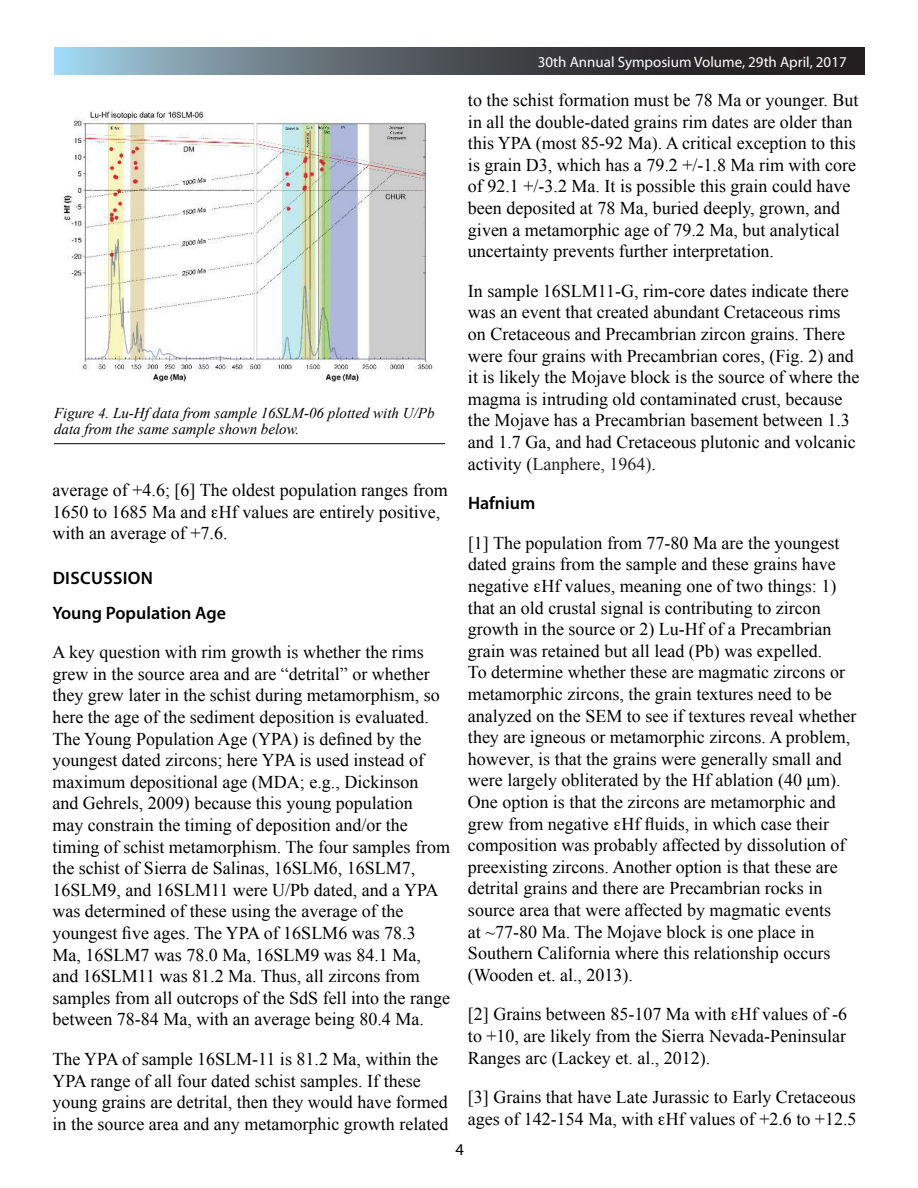
<style>
.page{position:relative;width:918px;height:1188px;background:#fff}
.page>*{position:absolute;margin:0;border:0;box-sizing:border-box;transform-origin:0 0}
.t1{font:18px/21.6px "Times New Roman";color:#000}
.t2{font:600 18px/35.1px "Myriad Pro";color:#000}
.t3{font:16.5px "Myriad Pro";color:#000}
.t4{font:italic 15px/16.5px "Times New Roman";color:#000}
.t5{font:15px "Myriad Pro";color:#fff}
.s1{color:#222}
</style>
<div class="page">
<img style="left:55px;top:48px;width:810px;height:26px">
<img style="left:62px;top:110px;width:371px;height:272px">
<hr style="left:54px;top:443px;width:391px;height:1px;background:#000">
<p class="t4" style="left:54px;top:406px;width:382px">Figure 4. Lu-Hf data from sample 16SLM-06 plotted with U/Pb data from the same sample shown below.</p>
<p class="t1" style="left:52px;top:481px;width:397px">average of +4.6; [6] The oldest population ranges from<br>1650 to 1685 Ma and Hf values are entirely positive, with an average of +7.6.</p>
<p class="t2" style="left:52px;top:561px;width:175px">DISCUSSION<br>Young Population Age</p>
<p class="t1" style="left:52px;top:643px;width:399px">A key question with rim growth is whether the rims grew in the source area and are “detrital” or whether they grew later in the schist during metamorphism, so here the age of the sediment deposition is evaluated.<br>The Young Population Age (YPA) is defined by the youngest dated zircons; here YPA is used instead of maximum depositional age (MDA; e.g., Dickinson<br>and Gehrels, 2009) because this young population<br>may constrain the timing of deposition and/or the timing of schist metamorphism. The four samples from the schist of Sierra de Salinas, 16SLM6, 16SLM7, 16SLM9, and 16SLM11 were U/Pb dated, and a YPA was determined of these using the average of the youngest five ages. The YPA of 16SLM6 was 78.3<br>Ma, 16SLM7 was 78.0 Ma, 16SLM9 was 84.1 Ma, and 16SLM11 was 81.2 Ma. Thus, all zircons from samples from all outcrops of the SdS fell into the range between 78-84 Ma, with an average being 80.4 Ma.</p>
<p class="t1" style="left:52px;top:1050px;width:397px">The YPA of sample 16SLM-11 is 81.2 Ma, within the YPA range of all four dated schist samples. If these young grains are detrital, then they would have formed in the source area and any metamorphic growth related</p>
<p class="t5" style="left:538px;top:56px;width:310px">30th Annual Symposium Volume, 29th April, 2017</p>
<p class="t1" style="left:468px;top:91px;width:392px">to the schist formation must be 78 Ma or younger. But in all the double-dated grains rim dates are older than this YPA (most 85-92 Ma). A critical exception to this is grain D3, which has a 79.2 +/-1.8 Ma rim with core of 92.1 +/-3.2 Ma. It is possible this grain could have been deposited at 78 Ma, buried deeply, grown, and given a metamorphic age of 79.2 Ma, but analytical uncertainty prevents further interpretation.</p>
<p class="t1" style="left:468px;top:282px;width:393px">In sample 16SLM11-G, rim-core dates indicate there was an event that created abundant Cretaceous rims on Cretaceous and Precambrian zircon grains. There were four grains with Precambrian cores, (Fig. 2) and it is likely the Mojave block is the source of where the magma is intruding old contaminated crust, because the Mojave has a Precambrian basement between 1.3 and 1.7 Ga, and had Cretaceous plutonic and volcanic activity (<span class="s1">Lanphere, 1964)</span>.</p>
<p class="t2" style="left:468px;top:487px;width:69px">Hafnium</p>
<p class="t1" style="left:468px;top:534px;width:390px">[1] The population from 77-80 Ma are the youngest dated grains from the sample and these grains have negative Hf values, meaning one of two things: 1) that an old crustal signal is contributing to zircon growth in the source or 2) Lu-Hf of a Precambrian grain was retained but all lead (Pb) was expelled.<br>To determine whether these are magmatic zircons or metamorphic zircons, the grain textures need to be analyzed on the SEM to see if textures reveal whether they are igneous or metamorphic zircons. A problem, however, is that the grains were generally small and were largely obliterated by the Hf ablation (40 μm).<br>One option is that the zircons are metamorphic and grew from negative Hf fluids, in which case their composition was probably affected by dissolution of preexisting zircons. Another option is that these are detrital grains and there are Precambrian rocks in source area that were affected by magmatic events<br>at ~77-80 Ma. The Mojave block is one place in Southern California where this relationship occurs (Wooden et. al., 2013).</p>
<p class="t1" style="left:468px;top:1005px;width:381px;text-align:justify">[2] Grains between 85-107 Ma with Hf values of -6 to +10, are likely from the Sierra Nevada-Peninsular Ranges arc (Lackey et. al., 2012).</p>
<p class="t1" style="left:468px;top:1088px;width:390px">[3] Grains that have Late Jurassic to Early Cretaceous ages of 142-154 Ma, with Hf values of +2.6 to +12.5</p>
<p class="t3" style="left:456px;top:1144px;width:10px">4</p>
</div>
